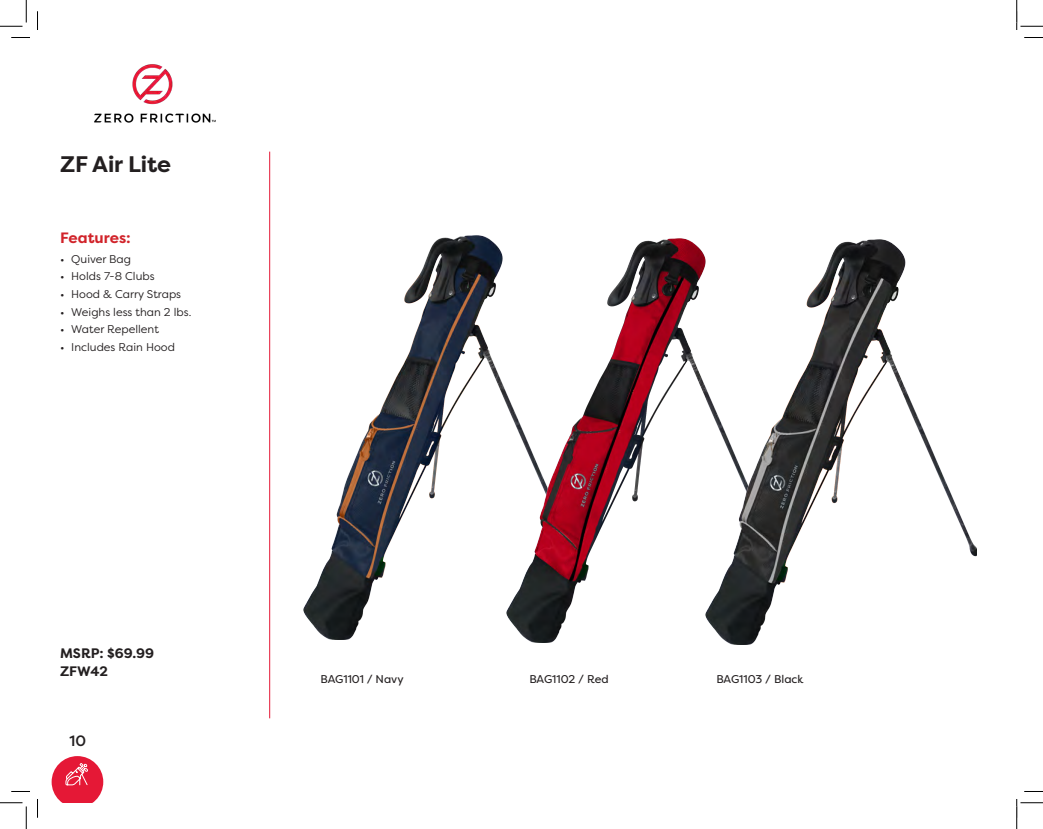
<style>
.page{position:relative;width:1043px;height:829px;background:#fff}
.page>*{position:absolute;margin:0;border:0;box-sizing:border-box;transform-origin:0 0}
.item_subhead_1{font:700 22.5px "Filson Pro";letter-spacing:-.005em;color:#231f20}
.Features_subhead{font:700 15px "Filson Pro";color:#d1232a}
.t1{font:500 15px "Filson Pro";color:#231f20}
.price_2{font:700 13.75px "Filson Pro";color:#231f20}
.t2{font:11.25px "Filson Pro";color:#231f20}
.item_number_under_ph{font:11.25px "Filson Pro";color:#231f20}
</style>
<div class="page">
<img style="left:303px;top:235px;width:193px;height:405px">
<img style="left:496px;top:238px;width:200px;height:404px">
<img style="left:696px;top:239px;width:280px;height:405px">
<hr style="left:269px;top:152px;width:1px;height:566px;background:#e51836">
<img style="left:94px;top:64px;width:122px;height:59px">
<svg style="left:52px;top:756px;width:51px;height:46px"></svg>
<svg style="left:11px;top:37px;width:19px;height:1px"></svg>
<svg style="left:1024px;top:37px;width:18px;height:1px"></svg>
<svg style="left:11px;top:791px;width:19px;height:1px"></svg>
<svg style="left:1024px;top:791px;width:18px;height:1px"></svg>
<svg style="left:37px;top:11px;width:1px;height:19px"></svg>
<svg style="left:37px;top:799px;width:1px;height:19px"></svg>
<svg style="left:0;top:0;width:27px;height:27px"></svg>
<svg style="left:0;top:802px;width:27px;height:27px"></svg>
<svg style="left:1016px;top:0;width:26px;height:30px"></svg>
<svg style="left:1016px;top:799px;width:26px;height:30px"></svg>
<p class="item_subhead_1" style="left:60px;top:150px;width:113px">ZF Air Lite</p>
<p class="Features_subhead" style="left:60px;top:229px;width:72px">Features:</p>
<p class="t2" style="left:60px;top:251px;width:73px">• Quiver Bag</p>
<p class="t2" style="left:60px;top:269px;width:96px">• Holds 7-8 Clubs</p>
<p class="t2" style="left:60px;top:287px;width:123px">• Hood &amp; Carry Straps</p>
<p class="t2" style="left:60px;top:304px;width:133px">• Weighs less than 2 lbs.</p>
<p class="t2" style="left:60px;top:322px;width:100px">• Water Repellent</p>
<p class="t2" style="left:60px;top:339px;width:116px">• Includes Rain Hood</p>
<p class="price_2" style="left:60px;top:645px;width:96px">MSRP: $69.99</p>
<p class="price_2" style="left:60px;top:662px;width:49px">ZFW42</p>
<h2 class="t1" style="left:69px;top:730px;width:18px">10</h2>
<p class="item_number_under_ph" style="left:320px;top:671px;width:84px">BAG1101 / Navy</p>
<p class="item_number_under_ph" style="left:529px;top:671px;width:81px">BAG1102 / Red</p>
<p class="item_number_under_ph" style="left:716px;top:671px;width:89px">BAG1103 / Black</p>
</div>
